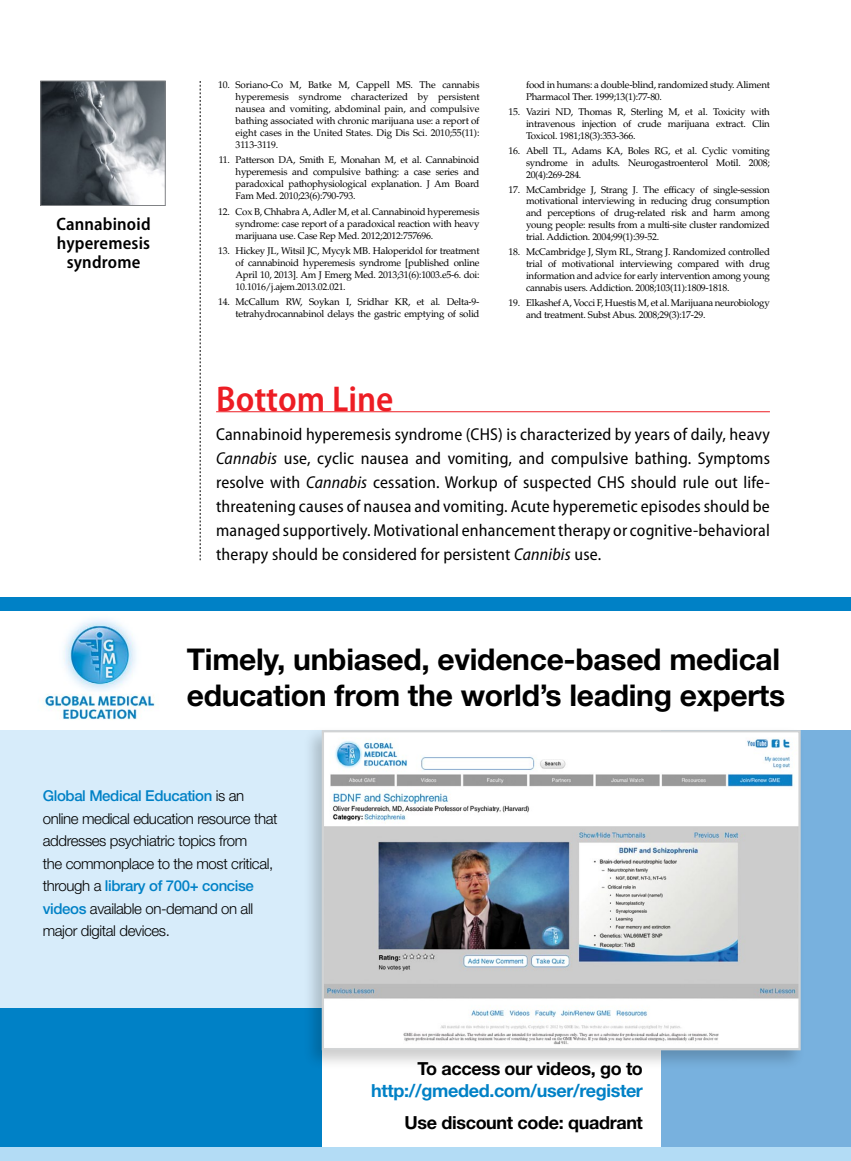
<style>
.page{position:relative;width:851px;height:1161px;background:#fff}
.page>*{position:absolute;margin:0;border:0;box-sizing:border-box;transform-origin:0 0}
.Bottom_Line_Hed{font:600 semi-condensed 36px "Myriad Pro";color:#ed1d24}
.t1{font:700 30px/36px "Helvetica Neue LT Std";letter-spacing:-.01em;color:#000}
.t2{font:700 18px/22.5px "Helvetica Neue LT Std";letter-spacing:-.02em;color:#0081c6;text-align:right}
.t3{font:600 semi-condensed 18px/18.8px "Myriad Pro";letter-spacing:.01em;color:#000;text-align:center}
.t4{font:700 18px "Helvetica Neue LT Std";letter-spacing:-.02em;color:#000}
.Bottom_Line_Text{font:semi-condensed 17.25px/24px "Myriad Pro";letter-spacing:.01em;color:#000;text-align:justify}
.t5{font:300 15px/22.5px "Helvetica Neue LT Std";letter-spacing:-.025em;color:#000}
.References{font:9.75px/12px "Palatino LT Std";letter-spacing:-.025em;color:#000;text-align:justify}
.s1{font-style:italic}
.s2{font-weight:500;color:#0081c6}
.s3{color:#000}
</style>
<div class="page">
<img style="left:42px;top:83px;width:121px;height:121px">
<div style="left:40px;top:81px;width:125px;height:125px;border:1px solid #808285"></div>
<svg style="left:200px;top:81px;width:1px;height:479px"></svg>
<hr style="left:216px;top:411px;width:554px;height:1px;background:#ed1d24">
<div style="left:0;top:1008px;width:321px;height:146px;background:#0081c6"></div>
<div style="left:0;top:730px;width:663px;height:278px;background:#d7ecfa"></div>
<img style="left:43px;top:619px;width:113px;height:101px">
<div style="left:0;top:597px;width:850px;height:13px;background:#0081c6"></div>
<div style="left:662px;top:730px;width:188px;height:431px;background:#78b1de"></div>
<div style="left:302px;top:725px;width:502px;height:344px;background:#000;opacity:.2"></div>
<img style="left:325px;top:733px;width:472px;height:314px">
<div style="left:322px;top:730px;width:478px;height:320px;border:2px solid #d1d3d4"></div>
<div style="left:0;top:1148px;width:850px;height:13px;background:#b3dcf5"></div>
<h3 class="t3" style="left:56px;top:214px;width:96px">Cannabinoid hyperemesis syndrome</h3>
<p class="References" style="left:236px;top:79px;width:245px;text-indent:-17px">10. Soriano-Co M, Batke M, Cappell MS. The cannabis hyperemesis syndrome characterized by persistent nausea and vomiting, abdominal pain, and compulsive bathing associated with chronic marijuana use: a report of eight cases in the United States. Dig Dis Sci. 2010;55(11):<br>3113-3119.</p>
<p class="References" style="left:236px;top:154px;width:245px;text-indent:-17px">11. Patterson DA, Smith E, Monahan M, et al. Cannabinoid hyperemesis and compulsive bathing: a case series and paradoxical pathophysiological explanation. J Am Board Fam Med. 2010;23(6):790-793.</p>
<p class="References" style="left:236px;top:205px;width:245px;text-indent:-17px">12. Cox B, Chhabra A, Adler M, et al. Cannabinoid hyperemesis syndrome: case report of a paradoxical reaction with heavy marijuana use. Case Rep Med. 2012;2012:757696.</p>
<p class="References" style="left:236px;top:245px;width:245px;text-indent:-17px">13. Hickey JL, Witsil JC, Mycyk MB. Haloperidol for treatment of cannabinoid hyperemesis syndrome [published online April 10, 2013]. Am J Emerg Med. 2013;31(6):1003.e5-6. doi:<br>10.1016/j.ajem.2013.02.021.</p>
<p class="References" style="left:218px;top:296px;width:263px;text-align:right">14. McCallum RW, Soykan I, Sridhar KR, et al. Delta-9- tetrahydrocannabinol delays the gastric emptying of solid</p>
<p class="References" style="left:526px;top:79px;width:245px">food in humans: a double-blind, randomized study. Aliment<br>Pharmacol Ther. 1999;13(1):77-80.</p>
<p class="References" style="left:526px;top:106px;width:245px;text-indent:-17px">15. Vaziri ND, Thomas R, Sterling M, et al. Toxicity with intravenous injection of crude marijuana extract. Clin Toxicol. 1981;18(3):353-366.</p>
<p class="References" style="left:526px;top:145px;width:245px;text-indent:-17px">16. Abell TL, Adams KA, Boles RG, et al. Cyclic vomiting syndrome in adults. Neurogastroenterol Motil. 2008; 20(4):269-284.</p>
<p class="References" style="left:526px;top:184px;width:245px;text-indent:-17px">17. McCambridge J, Strang J. The efficacy of single-session motivational interviewing in reducing drug consumption and perceptions of drug-related risk and harm among young people: results from a multi-site cluster randomized trial. Addiction. 2004;99(1):39-52.</p>
<p class="References" style="left:526px;top:246px;width:245px;text-indent:-17px">18. McCambridge J, Slym RL, Strang J. Randomized controlled trial of motivational interviewing compared with drug information and advice for early intervention among young cannabis users. Addiction. 2008;103(11):1809-1818.</p>
<p class="References" style="left:526px;top:297px;width:245px;text-indent:-17px">19. Elkashef A, Vocci F, Huestis M, et al. Marijuana neurobiology and treatment. Subst Abus. 2008;29(3):17-29.</p>
<p class="Bottom_Line_Hed" style="left:216px;top:377px;width:179px">Bottom Line</p>
<p class="Bottom_Line_Text" style="left:216px;top:422px;width:555px">Cannabinoid hyperemesis syndrome (CHS) is characterized by years of daily, heavy <span class="s1">Cannabis</span> use, cyclic nausea and vomiting, and compulsive bathing. Symptoms resolve with <span class="s1">Cannabis</span> cessation. Workup of suspected CHS should rule out life&shy;threatening causes of nausea and vomiting. Acute hyperemetic episodes should be managed supportively. Motivational enhancement therapy or cognitive-behavioral therapy should be considered for persistent <span class="s1">Cannibis</span> use.</p>
<p class="t1" style="left:187px;top:641px;width:600px">Timely, unbiased, evidence-based medical education from the world’s leading experts</p>
<p class="t5" style="left:43px;top:784px;width:236px"><span class="s2">Global Medical Education</span> is an online medical education resource that addresses psychiatric topics from<br>the commonplace to the most critical, through a <span class="s2">library of 700+ concise videos</span> available on-demand on all major digital devices.</p>
<p class="t2" style="left:371px;top:1057px;width:273px"><span class="s3">To access our videos, go to </span>http://gmeded.com/user/register</p>
<p class="t4" style="left:404px;top:1111px;width:240px">Use discount code: quadrant</p>
</div>
